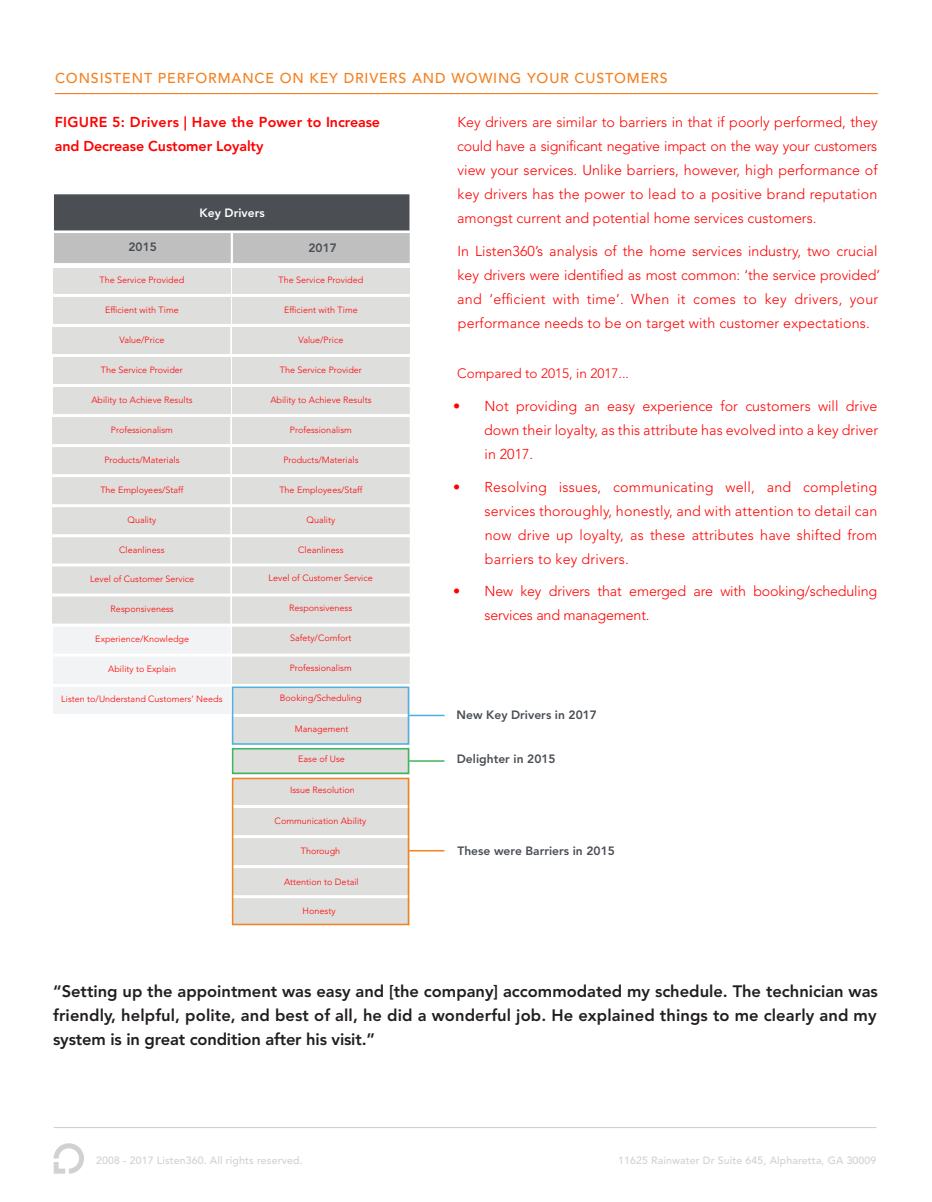
<style>
.page{position:relative;width:932px;height:1202px;background:#fff}
.page>*{position:absolute;margin:0;border:0;box-sizing:border-box;transform-origin:0 0}
.t1{font:800 16.5px/24px "Avenir LT Std";letter-spacing:-.01em;color:#221e1f;text-align:justify}
.t2{font:300 14.25px/24px "Avenir LT Std";letter-spacing:.005em;color:#f00;text-align:justify}
.t3{font:800 14.25px/24px "Avenir LT Std";letter-spacing:-.005em;color:#f00}
.t4{font:500 14.25px "Avenir LT Std";letter-spacing:.06em;color:#f5801f}
.t5{font:300 13.5px "Avenir LT Std";color:#f00}
.t6{font:800 12px "Avenir LT Std";color:#494e54}
.t7{font:800 12px "Avenir LT Std";color:#fff}
.t8{font:500 10.5px "Avenir LT Std";letter-spacing:.015em;color:#d0d1d1}
.t9{font:300 9px "Avenir LT Std";color:#f00}
</style>
<div class="page">
<hr style="left:55px;top:93px;width:823px;height:1px;background:#f5801f">
<div style="left:55px;top:195px;width:354px;height:35px;background:#4b4e53"></div>
<div style="left:54px;top:194px;width:355px;height:37px;border:2px solid #4b4e53"></div>
<div style="left:54px;top:266px;width:176px;height:448px;background:#f2f3f4"></div>
<div style="left:233px;top:266px;width:176px;height:658px;background:#dededd"></div>
<div style="left:45px;top:262px;width:370px;height:6px;background:#fff"></div>
<hr style="left:52px;top:744px;width:374px;height:3px;background:#fff">
<hr style="left:52px;top:805px;width:374px;height:3px;background:#fff">
<hr style="left:52px;top:865px;width:374px;height:3px;background:#fff">
<hr style="left:52px;top:774px;width:374px;height:3px;background:#fff">
<hr style="left:52px;top:835px;width:374px;height:3px;background:#fff">
<hr style="left:52px;top:895px;width:374px;height:3px;background:#fff">
<div style="left:55px;top:234px;width:175px;height:28px;background:#c0bfbf"></div>
<div style="left:54px;top:233px;width:177px;height:30px;border:2px solid #c2c1c1"></div>
<div style="left:234px;top:234px;width:175px;height:28px;background:#c0bfbf"></div>
<div style="left:233px;top:233px;width:177px;height:30px;border:2px solid #c2c1c1"></div>
<div style="left:53px;top:268px;width:178px;height:26px;background:#dededd"></div>
<div style="left:232px;top:268px;width:178px;height:26px;background:#dededd"></div>
<div style="left:53px;top:297px;width:178px;height:27px;background:#dededd"></div>
<div style="left:232px;top:297px;width:178px;height:27px;background:#dededd"></div>
<div style="left:53px;top:356px;width:178px;height:28px;background:#dededd"></div>
<div style="left:232px;top:327px;width:178px;height:27px;background:#dededd"></div>
<div style="left:53px;top:387px;width:178px;height:27px;background:#dededd"></div>
<div style="left:52px;top:507px;width:178px;height:27px;background:#dededd"></div>
<div style="left:52px;top:536px;width:178px;height:27px;background:#dededd"></div>
<div style="left:52px;top:566px;width:178px;height:27px;background:#dededd"></div>
<div style="left:52px;top:596px;width:178px;height:28px;background:#dededd"></div>
<div style="left:52px;top:417px;width:178px;height:27px;background:#dededd"></div>
<div style="left:52px;top:477px;width:178px;height:27px;background:#dededd"></div>
<div style="left:52px;top:447px;width:178px;height:27px;background:#dededd"></div>
<div style="left:52px;top:327px;width:178px;height:27px;background:#dededd"></div>
<hr style="left:54px;top:1126px;width:822px;height:2px;background:#d0d1d1">
<svg style="left:54px;top:1143px;width:30px;height:30px"></svg>
<hr style="left:408px;top:714px;width:36px;height:2px;background:#4db0e3">
<hr style="left:409px;top:850px;width:35px;height:1px;background:#f5811f">
<hr style="left:409px;top:760px;width:35px;height:1px;background:#3db65d">
<hr style="left:44px;top:294px;width:374px;height:3px;background:#fff">
<hr style="left:44px;top:324px;width:374px;height:3px;background:#fff">
<hr style="left:44px;top:354px;width:374px;height:3px;background:#fff">
<hr style="left:44px;top:384px;width:374px;height:3px;background:#fff">
<hr style="left:44px;top:414px;width:374px;height:3px;background:#fff">
<hr style="left:45px;top:444px;width:374px;height:3px;background:#fff">
<hr style="left:45px;top:563px;width:374px;height:3px;background:#fff">
<hr style="left:45px;top:474px;width:374px;height:3px;background:#fff">
<hr style="left:45px;top:593px;width:374px;height:3px;background:#fff">
<hr style="left:44px;top:504px;width:374px;height:3px;background:#fff">
<hr style="left:45px;top:623px;width:374px;height:3px;background:#fff">
<hr style="left:45px;top:684px;width:374px;height:3px;background:#fff">
<hr style="left:45px;top:653px;width:374px;height:3px;background:#fff">
<hr style="left:45px;top:714px;width:364px;height:3px;background:#fff">
<hr style="left:44px;top:534px;width:374px;height:3px;background:#fff">
<div style="left:232px;top:686px;width:177px;height:58px;border:2px solid #4db0e3"></div>
<div style="left:232px;top:748px;width:177px;height:26px;border:2px solid #3db65d"></div>
<div style="left:232px;top:777px;width:177px;height:148px;border:2px solid #f5811f"></div>
<p class="t4" style="left:55px;top:72px;width:614px">CONSISTENT PERFORMANCE ON KEY DRIVERS AND WOWING YOUR CUSTOMERS</p>
<p class="t2" style="left:457px;top:111px;width:422px">Key drivers are similar to barriers in that if poorly performed, they could have a significant negative impact on the way your customers view your services. Unlike barriers, however, high performance of key drivers has the power to lead to a positive brand reputation amongst current and potential home services customers.</p>
<p class="t2" style="left:457px;top:240px;width:424px;text-align:left">In Listen360’s analysis of the home services industry, two crucial key drivers were identified as most common: ‘the service provided’ and ‘efficient with time’. When it comes to key drivers, your performance needs to be on target with customer expectations.</p>
<p class="t5" style="left:457px;top:368px;width:173px">Compared to 2015, in 2017...</p>
<p class="t2" style="left:484px;top:395px;width:395px;text-indent:-31px">• Not providing an easy experience for customers will drive down their loyalty, as this attribute has evolved into a key driver in 2017.</p>
<p class="t2" style="left:484px;top:476px;width:394px;text-indent:-32px">• Resolving issues, communicating well, and completing services thoroughly, honestly, and with attention to detail can now drive up loyalty, as these attributes have shifted from barriers to key drivers.</p>
<p class="t2" style="left:484px;top:580px;width:394px;text-indent:-32px">• New key drivers that emerged are with booking/scheduling services and management.</p>
<p class="t3" style="left:55px;top:111px;width:327px">FIGURE 5: Drivers | Have the Power to Increase and Decrease Customer Loyalty</p>
<p class="t7" style="left:199px;top:207px;width:67px">Key Drivers</p>
<p class="t6" style="left:128px;top:242px;width:30px">2015</p>
<p class="t6" style="left:308px;top:243px;width:30px">2017</p>
<p class="t9" style="left:100px;top:276px;width:86px">The Service Provided</p>
<p class="t9" style="left:105px;top:306px;width:75px">Efficient with Time</p>
<p class="t9" style="left:279px;top:276px;width:86px">The Service Provided</p>
<p class="t9" style="left:284px;top:306px;width:75px">Efficient with Time</p>
<p class="t9" style="left:298px;top:336px;width:46px">Value/Price</p>
<p class="t9" style="left:280px;top:366px;width:84px">The Service Provider</p>
<p class="t9" style="left:119px;top:336px;width:46px">Value/Price</p>
<p class="t9" style="left:101px;top:366px;width:84px">The Service Provider</p>
<p class="t9" style="left:91px;top:396px;width:103px">Ability to Achieve Results</p>
<p class="t9" style="left:270px;top:396px;width:103px">Ability to Achieve Results</p>
<p class="t9" style="left:290px;top:426px;width:63px">Professionalism</p>
<p class="t9" style="left:111px;top:426px;width:63px">Professionalism</p>
<p class="t9" style="left:104px;top:456px;width:77px">Products/Materials</p>
<p class="t9" style="left:100px;top:486px;width:85px">The Employees/Staff</p>
<p class="t9" style="left:283px;top:456px;width:77px">Products/Materials</p>
<p class="t9" style="left:279px;top:486px;width:85px">The Employees/Staff</p>
<p class="t9" style="left:127px;top:516px;width:30px">Quality</p>
<p class="t9" style="left:119px;top:546px;width:47px">Cleanliness</p>
<p class="t9" style="left:90px;top:575px;width:106px">Level of Customer Service</p>
<p class="t9" style="left:111px;top:605px;width:65px">Responsiveness</p>
<p class="t9" style="left:306px;top:516px;width:30px">Quality</p>
<p class="t9" style="left:298px;top:546px;width:47px">Cleanliness</p>
<p class="t9" style="left:269px;top:574px;width:106px">Level of Customer Service</p>
<p class="t9" style="left:289px;top:604px;width:65px">Responsiveness</p>
<p class="t9" style="left:95px;top:635px;width:95px">Experience/Knowledge</p>
<p class="t9" style="left:290px;top:634px;width:63px">Safety/Comfort</p>
<p class="t9" style="left:108px;top:665px;width:69px">Ability to Explain</p>
<p class="t9" style="left:290px;top:664px;width:63px">Professionalism</p>
<p class="t9" style="left:61px;top:695px;width:163px">Listen to/Understand Customers’ Needs</p>
<p class="t9" style="left:280px;top:694px;width:83px">Booking/Scheduling</p>
<p class="t6" style="left:456px;top:709px;width:142px">New Key Drivers in 2017</p>
<p class="t9" style="left:295px;top:725px;width:55px">Management</p>
<p class="t9" style="left:298px;top:755px;width:48px">Ease of Use</p>
<p class="t6" style="left:457px;top:754px;width:100px">Delighter in 2015</p>
<p class="t9" style="left:290px;top:786px;width:66px">Issue Resolution</p>
<p class="t9" style="left:274px;top:817px;width:93px">Communication Ability</p>
<p class="t9" style="left:301px;top:847px;width:41px">Thorough</p>
<p class="t6" style="left:457px;top:845px;width:159px">These were Barriers in 2015</p>
<p class="t9" style="left:284px;top:878px;width:76px">Attention to Detail</p>
<p class="t9" style="left:302px;top:907px;width:34px">Honesty</p>
<p class="t1" style="left:53px;top:981px;width:826px">“Setting up the appointment was easy and [the company] accommodated my schedule. The technician was friendly, helpful, polite, and best of all, he did a wonderful job. He explained things to me clearly and my system is in great condition after his visit.”</p>
<p class="t8" style="left:96px;top:1156px;width:208px">2008 - 2017 Listen360. All rights reserved.</p>
<p class="t8" style="left:618px;top:1156px;width:260px">11625 Rainwater Dr Suite 645, Alpharetta, GA 30009</p>
</div>
